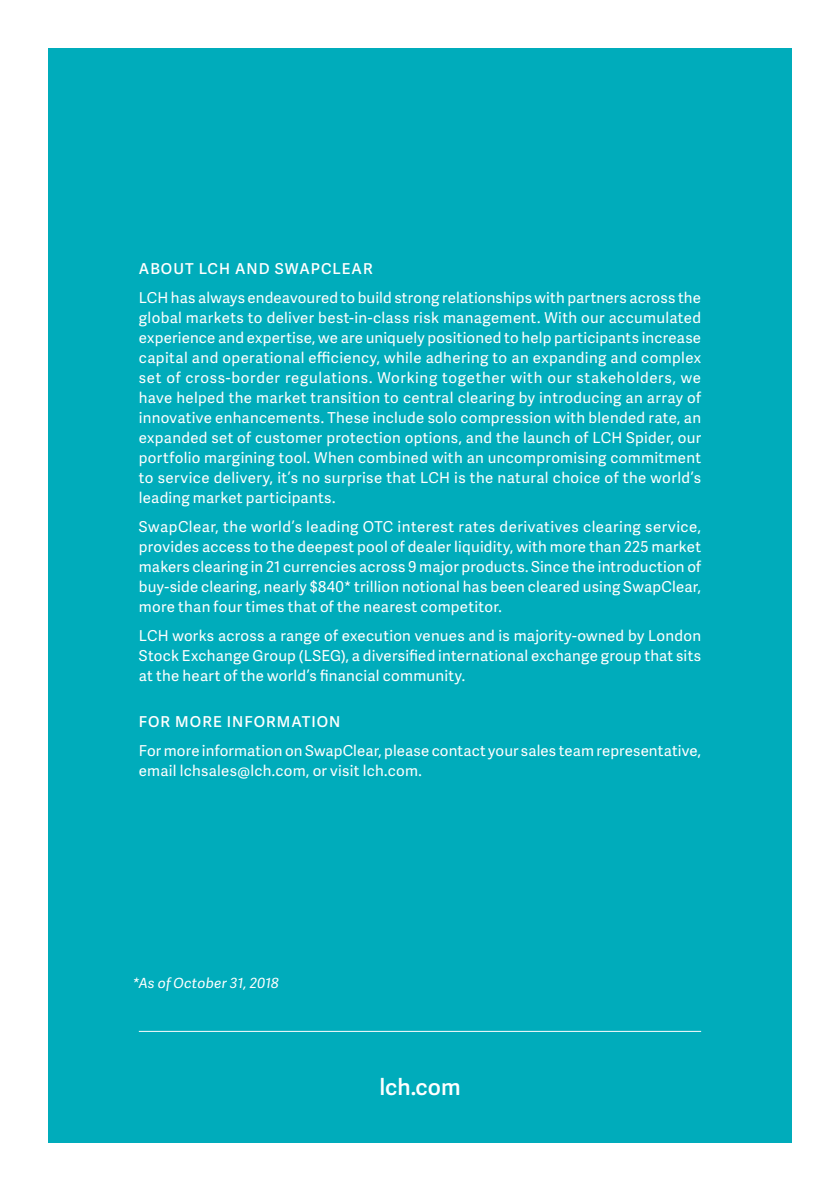
<style>
.page{position:relative;width:840px;height:1191px;background:#fff}
.page>*{position:absolute;margin:0;border:0;box-sizing:border-box;transform-origin:0 0}
.t1{font:600 22.6px "Adelle Sans";color:#fff}
.Disclaimer_copy{font:15px/20px "Adelle Sans";letter-spacing:.015em;color:#fff;text-align:justify}
.Disclaimer_Titles{font:600 15px "Adelle Sans";letter-spacing:.07em;color:#fff}
.Footnote{font:italic 14px "Adelle Sans";letter-spacing:.015em;color:#fff}
</style>
<div class="page">
<div style="left:48px;top:48px;width:743px;height:1094px;background:#00acbb"></div>
<hr style="left:139px;top:1030px;width:561px;height:1px;background:#fff">
<p class="Disclaimer_Titles" style="left:139px;top:258px;width:235px">ABOUT LCH AND SWAPCLEAR</p>
<p class="Disclaimer_copy" style="left:139px;top:287px;width:563px">LCH has always endeavoured to build strong relationships with partners across the global markets to deliver best-in-class risk management. With our accumulated experience and expertise, we are uniquely positioned to help participants increase capital and operational efficiency, while adhering to an expanding and complex set of cross-border regulations. Working together with our stakeholders, we have helped the market transition to central clearing by introducing an array of innovative enhancements. These include solo compression with blended rate, an expanded set of customer protection options, and the launch of LCH Spider, our portfolio margining tool. When combined with an uncompromising commitment to service delivery, it’s no surprise that LCH is the natural choice of the world’s leading market participants.</p>
<p class="Disclaimer_copy" style="left:139px;top:516px;width:563px">SwapClear, the world’s leading OTC interest rates derivatives clearing service, provides access to the deepest pool of dealer liquidity, with more than 225 market makers clearing in 21 currencies across 9 major products. Since the introduction of buy-side clearing, nearly $840* trillion notional has been cleared using SwapClear, more than four times that of the nearest competitor.</p>
<p class="Disclaimer_copy" style="left:139px;top:625px;width:563px">LCH works across a range of execution venues and is majority-owned by London Stock Exchange Group (LSEG), a diversified international exchange group that sits at the heart of the world’s financial community.</p>
<p class="Disclaimer_Titles" style="left:139px;top:711px;width:203px">FOR MORE INFORMATION</p>
<p class="Disclaimer_copy" style="left:139px;top:740px;width:563px">For more information on SwapClear, please contact your sales team representative, email lchsales@lch.com, or visit lch.com.</p>
<p class="Footnote" style="left:133px;top:972px;width:147px">*As of October 31, 2018</p>
<p class="t1" style="left:379px;top:1070px;width:83px">lch.com</p>
</div>
